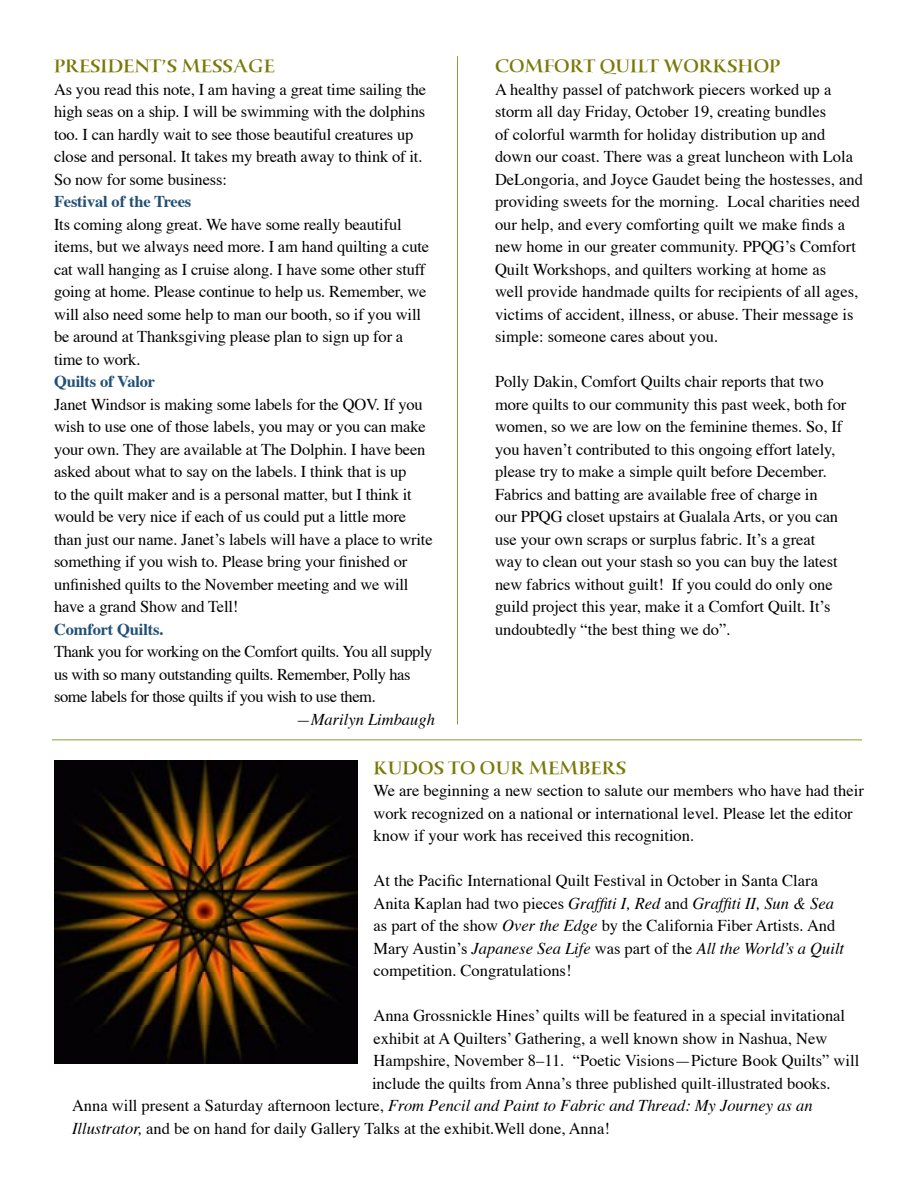
<style>
.page{position:relative;width:918px;height:1188px;background:#fff}
.page>*{position:absolute;margin:0;border:0;box-sizing:border-box;transform-origin:0 0}
.t1{font:19.5px "Humana Serif Md ITCTT Medium";color:#7a7908}
.t2{font:16.5px/22.5px "Times";letter-spacing:-.005em;color:#000}
.t3{font:16.5px/22.5px "Times";letter-spacing:-.025em;color:#000}
.t4{font:italic 16.5px "Times";color:#000}
.t5{font:700 16.5px "Times";letter-spacing:-.01em;color:#214f75}
.s1{font-style:italic}
.s2{font-style:normal}
</style>
<div class="page">
<hr style="left:457px;top:56px;width:1px;height:668px;background:#81a22e">
<hr style="left:52px;top:740px;width:810px;height:1px;background:#81a22e">
<img style="left:54px;top:761px;width:303px;height:303px">
<p class="t1" style="left:54px;top:54px;width:222px">PRESIDENT’S MESSAGE</p>
<p class="t2" style="left:54px;top:79px;width:374px">As you read this note, I am having a great time sailing the high seas on a ship. I will be swimming with the dolphins too. I can hardly wait to see those beautiful creatures up close and personal. It takes my breath away to think of it.<br>So now for some business:</p>
<p class="t5" style="left:54px;top:190px;width:139px">Festival of the Trees</p>
<p class="t2" style="left:54px;top:214px;width:377px">Its coming along great. We have some really beautiful items, but we always need more. I am hand quilting a cute cat wall hanging as I cruise along. I have some other stuff going at home. Please continue to help us. Remember, we will also need some help to man our booth, so if you will be around at Thanksgiving please plan to sign up for a time to work.</p>
<p class="t5" style="left:54px;top:370px;width:103px">Quilts of Valor</p>
<p class="t2" style="left:54px;top:394px;width:380px">Janet Windsor is making some labels for the QOV. If you wish to use one of those labels, you may or you can make your own. They are available at The Dolphin. I have been asked about what to say on the labels. I think that is up<br>to the quilt maker and is a personal matter, but I think it would be very nice if each of us could put a little more than just our name. Janetʼs labels will have a place to write something if you wish to. Please bring your finished or unfinished quilts to the November meeting and we will have a grand Show and Tell!</p>
<p class="t5" style="left:54px;top:618px;width:111px">Comfort Quilts.</p>
<p class="t3" style="left:54px;top:641px;width:380px">Thank you for working on the Comfort quilts. You all supply us with so many outstanding quilts. Remember, Polly has some labels for those quilts if you wish to use them.</p>
<p class="t4" style="left:296px;top:709px;width:140px">—Marilyn Limbaugh</p>
<p class="t1" style="left:495px;top:54px;width:287px">COMFORT QUILT WORKSHOP</p>
<p class="t2" style="left:495px;top:79px;width:369px">A healthy passel of patchwork piecers worked up a storm all day Friday, October 19, creating bundles<br>of colorful warmth for holiday distribution up and down our coast. There was a great luncheon with Lola DeLongoria, and Joyce Gaudet being the hostesses, and providing sweets for the morning. Local charities need our help, and every comforting quilt we make finds a new home in our greater community. PPQGʼs Comfort Quilt Workshops, and quilters working at home as<br>well provide handmade quilts for recipients of all ages, victims of accident, illness, or abuse. Their message is simple: someone cares about you.</p>
<p class="t2" style="left:495px;top:371px;width:353px">Polly Dakin, Comfort Quilts chair reports that two more quilts to our community this past week, both for women, so we are low on the feminine themes. So, If you havenʼt contributed to this ongoing effort lately, please try to make a simple quilt before December.<br>Fabrics and batting are available free of charge in<br>our PPQG closet upstairs at Gualala Arts, or you can use your own scraps or surplus fabric. Itʼs a great way to clean out your stash so you can buy the latest new fabrics without guilt! If you could do only one guild project this year, make it a Comfort Quilt. Itʼs undoubtedly “the best thing we do”.</p>
<p class="t1" style="left:374px;top:756px;width:254px">KUDOS TO OUR MEMBERS</p>
<p class="t2" style="left:374px;top:780px;width:492px">We are beginning a new section to salute our members who have had their work recognized on a national or international level. Please let the editor know if your work has received this recognition.</p>
<p class="t2" style="left:374px;top:870px;width:472px">At the Pacific International Quilt Festival in October in Santa Clara Anita Kaplan had two pieces <span class="s1">Graffiti I, Red</span> and <span class="s1">Graffiti II, Sun &amp; Sea </span>as part of the show <span class="s1">Over the Edge</span> by the California Fiber Artists. And Mary Austinʼs <span class="s1">Japanese Sea Life</span> was part of the <span class="s1">All the Worldʼs a Quilt </span>competition. Congratulations!</p>
<p class="t2" style="left:374px;top:1005px;width:473px">Anna Grossnickle Hinesʼ quilts will be featured in a special invitational</p>
<p class="t2" style="left:374px;top:1028px;width:455px">exhibit at A Quiltersʼ Gathering, a well known show in Nashua, New</p>
<p class="t2" style="left:374px;top:1050px;width:487px">Hampshire, November 8–11. “Poetic Visions—Picture Book Quilts” will</p>
<p class="t2" style="left:372px;top:1073px;width:460px">include the quilts from Annaʼs three published quilt-illustrated books.</p>
<p class="t4" style="left:72px;top:1095px;width:742px"><span class="s2">Anna will present a Saturday afternoon lecture,</span> From Pencil and Paint to Fabric and Thread: My Journey as an</p>
<p class="t2" style="left:72px;top:1118px;width:539px"><span class="s1">Illustrator,</span> and be on hand for daily Gallery Talks at the exhibit.Well done, Anna!</p>
</div>
